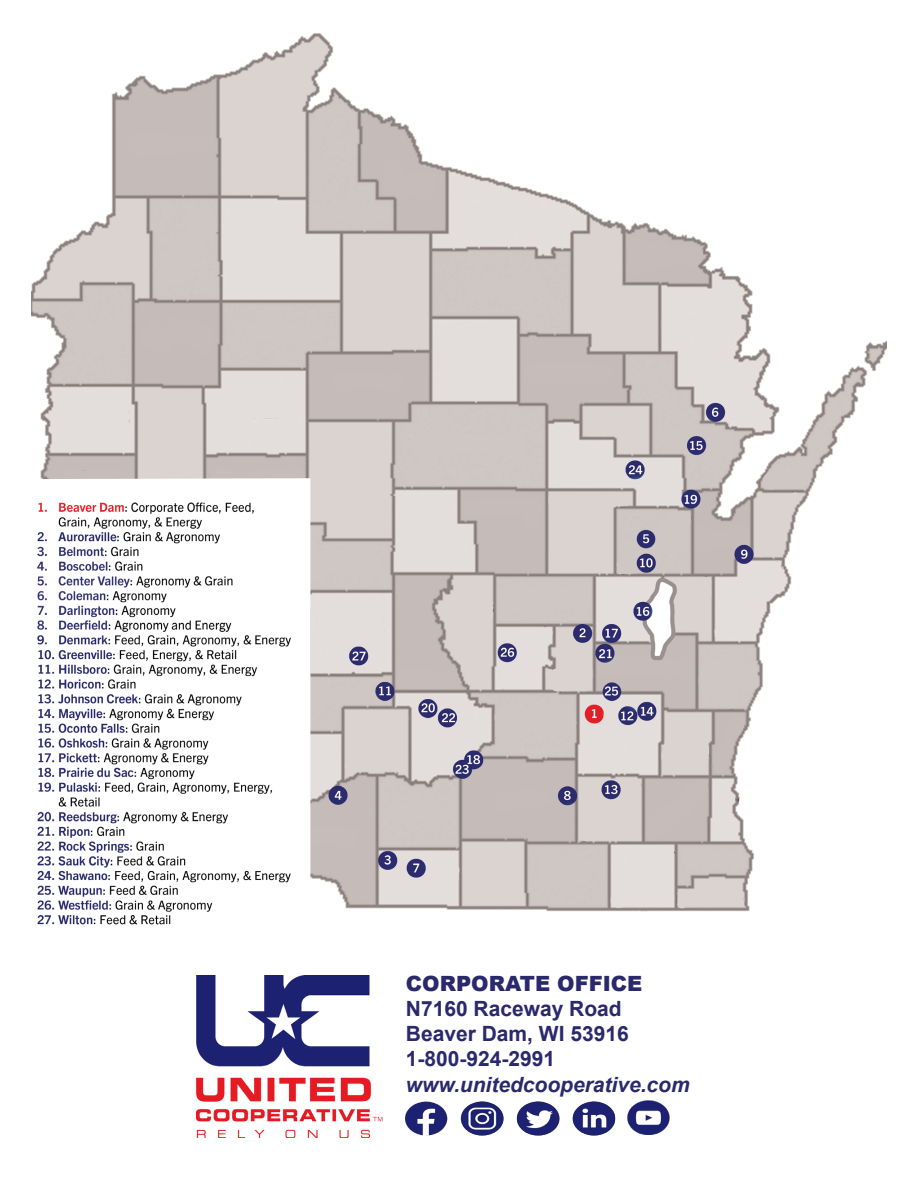
<style>
.page{position:relative;width:918px;height:1188px;background:#fff}
.page>*{position:absolute;margin:0;border:0;box-sizing:border-box;transform-origin:0 0}
.t1{font:700 21px "Arial";color:#2a296d}
.t2{font:italic 700 21px "Arial";color:#2a296d}
.t3{font:900 21px "Arial";color:#2a296d}
</style>
<div class="page">
<img style="left:31px;top:33px;width:856px;height:892px">
<img style="left:196px;top:976px;width:187px;height:161px">
<img style="left:406px;top:1101px;width:210px;height:35px">
<img style="left:627px;top:1100px;width:43px;height:35px">
<img style="left:460px;top:1101px;width:44px;height:35px">
<img style="left:515px;top:1101px;width:44px;height:35px">
<img style="left:571px;top:1101px;width:44px;height:35px">
<p class="t3" style="left:406px;top:968px;width:238px">CORPORATE OFFICE</p>
<p class="t1" style="left:406px;top:995px;width:217px">N7160 Raceway Road</p>
<p class="t1" style="left:406px;top:1020px;width:224px">Beaver Dam, WI 53916</p>
<p class="t1" style="left:406px;top:1045px;width:151px">1-800-924-2991</p>
<p class="t2" style="left:406px;top:1071px;width:285px">www.unitedcooperative.com</p>
</div>
